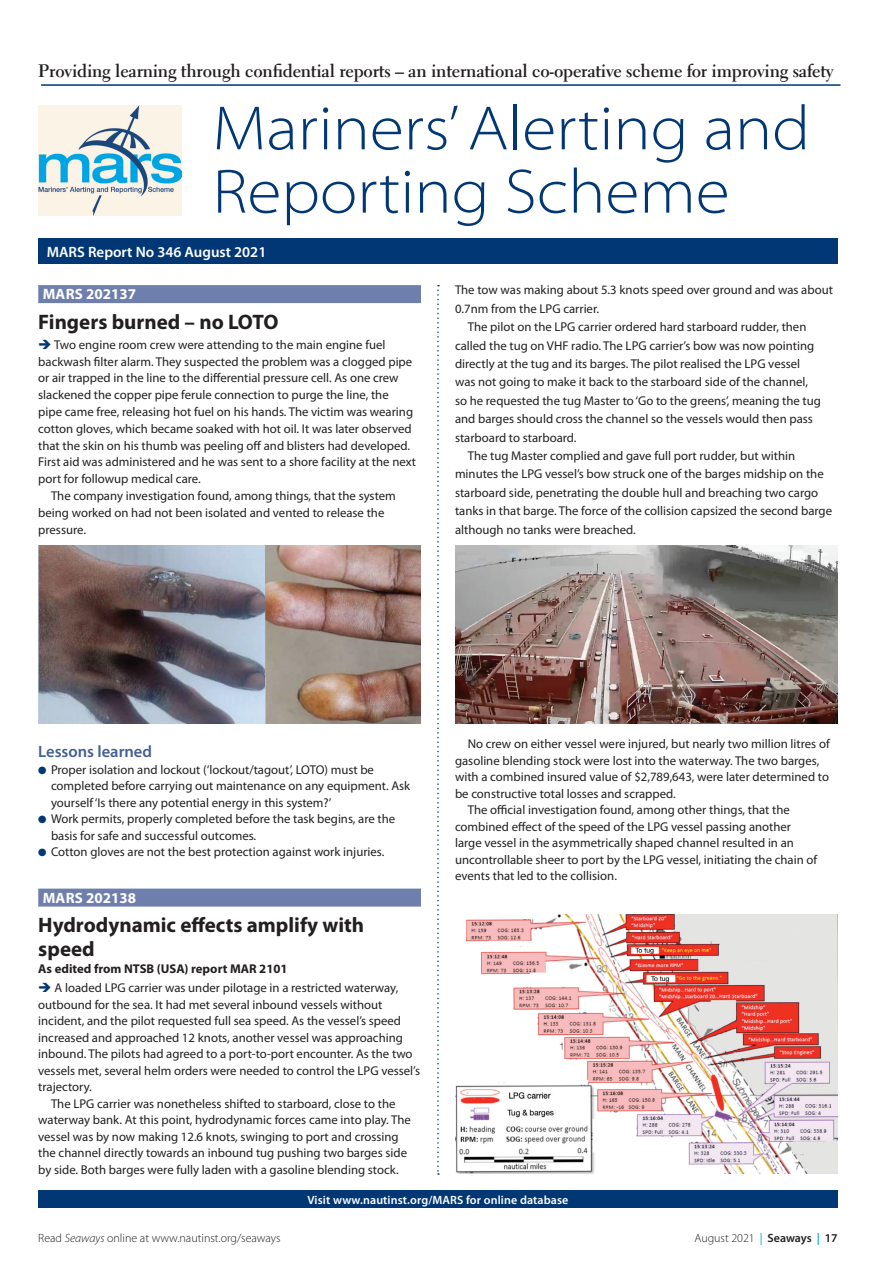
<style>
.page{position:relative;width:893px;height:1263px;background:#fff}
.page>*{position:absolute;margin:0;border:0;box-sizing:border-box;transform-origin:0 0}
.t1{font:300 semi-expanded 63px/63.3px "Myriad Pro";color:#013775}
.t2{font:700 21px/24px "Myriad Pro";color:#231f20}
.t3{font:700 18px "Electra LT Std";letter-spacing:-.01em;color:#231f20}
.t4{font:600 16.5px "Myriad Pro";color:#435f94}
.t5{font:600 15px "Myriad Pro";color:#fff}
.t6{font:700 15px "Myriad Pro";color:#fff}
.t7{font:12.75px/16.5px "Myriad Pro";color:#231f20}
.t8{font:700 12.75px "Myriad Pro";color:#231f20}
.t9{font:300 12px "Myriad Pro";color:#231f20}
.t10{font:600 12px "Myriad Pro";letter-spacing:.01em;color:#fff}
.s1{color:#013775}
.s2{font-style:italic}
.s3{font-weight:400;color:#00a5e3}
.s4{font-weight:600}
.s5{font-weight:600;color:#00a5e3}
</style>
<div class="page">
<hr style="left:41px;top:84px;width:799px;height:2px;background:#013775">
<img style="left:38px;top:105px;width:144px;height:110px">
<div style="left:38px;top:238px;width:800px;height:26px;background:#013775"></div>
<svg style="left:437px;top:285px;width:2px;height:890px"></svg>
<div style="left:38px;top:1191px;width:800px;height:17px;background:#013775"></div>
<div style="left:38px;top:285px;width:383px;height:18px;background:#6e7fad"></div>
<img style="left:38px;top:545px;width:383px;height:179px">
<div style="left:38px;top:888px;width:383px;height:18px;background:#6e7fad"></div>
<img style="left:455px;top:545px;width:383px;height:179px">
<img style="left:455px;top:914px;width:383px;height:260px">
<h3 class="t3" style="left:38px;top:59px;width:797px">Providing learning through confidential reports – an international co-operative scheme for improving safety</h3>
<h1 class="t1" style="left:213px;top:97px;width:599px">Mariners’ Alerting and<br>Reporting Scheme</h1>
<p class="t5" style="left:47px;top:242px;width:221px">MARS Report No 346 August 2021</p>
<p class="t7" style="left:455px;top:282px;width:379px">The tow was making about 5.3 knots speed over ground and was about</p>
<p class="t7" style="left:455px;top:300px;width:146px">0.7nm from the LPG carrier.</p>
<p class="t7" style="left:468px;top:319px;width:340px">The pilot on the LPG carrier ordered hard starboard rudder, then</p>
<p class="t7" style="left:455px;top:337px;width:361px">called the tug on VHF radio. The LPG carrier’s bow was now pointing</p>
<p class="t7" style="left:455px;top:355px;width:347px">directly at the tug and its barges. The pilot realised the LPG vessel</p>
<p class="t7" style="left:455px;top:374px;width:354px">was not going to make it back to the starboard side of the channel,</p>
<p class="t7" style="left:455px;top:392px;width:367px">so he requested the tug Master to ‘Go to the greens’, meaning the tug</p>
<p class="t7" style="left:455px;top:411px;width:359px">and barges should cross the channel so the vessels would then pass</p>
<p class="t7" style="left:455px;top:429px;width:123px">starboard to starboard.</p>
<p class="t7" style="left:468px;top:447px;width:329px">The tug Master complied and gave full port rudder, but within</p>
<p class="t7" style="left:455px;top:466px;width:370px">minutes the LPG vessel’s bow struck one of the barges midship on the</p>
<p class="t7" style="left:455px;top:484px;width:365px">starboard side, penetrating the double hull and breaching two cargo</p>
<p class="t7" style="left:455px;top:502px;width:379px">tanks in that barge. The force of the collision capsized the second barge</p>
<p class="t7" style="left:455px;top:521px;width:182px">although no tanks were breached.</p>
<p class="t6" style="left:43px;top:284px;width:95px">MARS 202137</p>
<h2 class="t2" style="left:38px;top:309px;width:242px">Fingers burned – no LOTO</h2>
<p class="t7" style="left:38px;top:336px;width:349px"><span class="s1">➔</span> Two engine room crew were attending to the main engine fuel</p>
<p class="t7" style="left:38px;top:353px;width:375px">backwash filter alarm. They suspected the problem was a clogged pipe</p>
<p class="t7" style="left:38px;top:370px;width:362px">or air trapped in the line to the differential pressure cell. As one crew</p>
<p class="t7" style="left:38px;top:386px;width:352px">slackened the copper pipe ferule connection to purge the line, the</p>
<p class="t7" style="left:38px;top:403px;width:376px">pipe came free, releasing hot fuel on his hands. The victim was wearing</p>
<p class="t7" style="left:38px;top:420px;width:375px">cotton gloves, which became soaked with hot oil. It was later observed</p>
<p class="t7" style="left:38px;top:437px;width:373px">that the skin on his thumb was peeling off and blisters had developed.</p>
<p class="t7" style="left:38px;top:454px;width:379px">First aid was administered and he was sent to a shore facility at the next</p>
<p class="t7" style="left:38px;top:470px;width:164px">port for followup medical care.</p>
<p class="t7" style="left:51px;top:487px;width:346px">The company investigation found, among things, that the system</p>
<p class="t7" style="left:38px;top:504px;width:348px">being worked on had not been isolated and vented to release the</p>
<p class="t7" style="left:38px;top:521px;width:49px">pressure.</p>
<p class="t4" style="left:38px;top:741px;width:115px">Lessons learned</p>
<p class="t7" style="left:51px;top:761px;width:361px;text-indent:-13px"><span class="s1">●</span> Proper isolation and lockout (‘lockout/tagout’, LOTO) must be completed before carrying out maintenance on any equipment. Ask yourself ‘Is there any potential energy in this system?’</p>
<p class="t7" style="left:51px;top:810px;width:346px;text-indent:-13px"><span class="s1">●</span> Work permits, properly completed before the task begins, are the basis for safe and successful outcomes.</p>
<p class="t7" style="left:38px;top:843px;width:348px"><span class="s1">●</span> Cotton gloves are not the best protection against work injuries.</p>
<p class="t6" style="left:43px;top:888px;width:95px">MARS 202138</p>
<h2 class="t2" style="left:38px;top:912px;width:327px">Hydrodynamic effects amplify with speed</h2>
<p class="t8" style="left:38px;top:960px;width:251px">As edited from NTSB (USA) report MAR 2101</p>
<p class="t7" style="left:38px;top:979px;width:362px"><span class="s1">➔</span> A loaded LPG carrier was under pilotage in a restricted waterway,</p>
<p class="t7" style="left:38px;top:996px;width:346px">outbound for the sea. It had met several inbound vessels without</p>
<p class="t7" style="left:38px;top:1012px;width:364px">incident, and the pilot requested full sea speed. As the vessel’s speed</p>
<p class="t7" style="left:38px;top:1029px;width:366px">increased and approached 12 knots, another vessel was approaching</p>
<p class="t7" style="left:38px;top:1045px;width:376px">inbound. The pilots had agreed to a port-to-port encounter. As the two</p>
<p class="t7" style="left:38px;top:1062px;width:383px">vessels met, several helm orders were needed to control the LPG vessel’s</p>
<p class="t7" style="left:38px;top:1078px;width:55px">trajectory.</p>
<p class="t7" style="left:51px;top:1095px;width:346px">The LPG carrier was nonetheless shifted to starboard, close to the</p>
<p class="t7" style="left:38px;top:1111px;width:374px">waterway bank. At this point, hydrodynamic forces came into play. The</p>
<p class="t7" style="left:38px;top:1128px;width:362px">vessel was by now making 12.6 knots, swinging to port and crossing</p>
<p class="t7" style="left:38px;top:1144px;width:370px">the channel directly towards an inbound tug pushing two barges side</p>
<p class="t7" style="left:38px;top:1161px;width:362px">by side. Both barges were fully laden with a gasoline blending stock.</p>
<p class="t7" style="left:468px;top:736px;width:363px">No crew on either vessel were injured, but nearly two million litres of</p>
<p class="t7" style="left:455px;top:752px;width:366px">gasoline blending stock were lost into the waterway. The two barges,</p>
<p class="t7" style="left:455px;top:769px;width:375px">with a combined insured value of $2,789,643, were later determined to</p>
<p class="t7" style="left:455px;top:785px;width:222px">be constructive total losses and scrapped.</p>
<p class="t7" style="left:468px;top:802px;width:324px">The official investigation found, among other things, that the</p>
<p class="t7" style="left:455px;top:818px;width:338px">combined effect of the speed of the LPG vessel passing another</p>
<p class="t7" style="left:455px;top:835px;width:340px">large vessel in the asymmetrically shaped channel resulted in an</p>
<p class="t7" style="left:455px;top:851px;width:364px">uncontrollable sheer to port by the LPG vessel, initiating the chain of</p>
<p class="t7" style="left:455px;top:868px;width:164px">events that led to the collision.</p>
<p class="t10" style="left:307px;top:1192px;width:262px">Visit www.nautinst.org/MARS for online database</p>
<p class="t9" style="left:38px;top:1231px;width:244px">Read <span class="s2">Seaways</span> online at www.nautinst.org/seaways</p>
<p class="t9" style="left:694px;top:1231px;width:145px">August 2021 <span class="s3">|</span> <span class="s4">Seaways</span> <span class="s5">|</span> <span class="s4">17</span></p>
</div>
